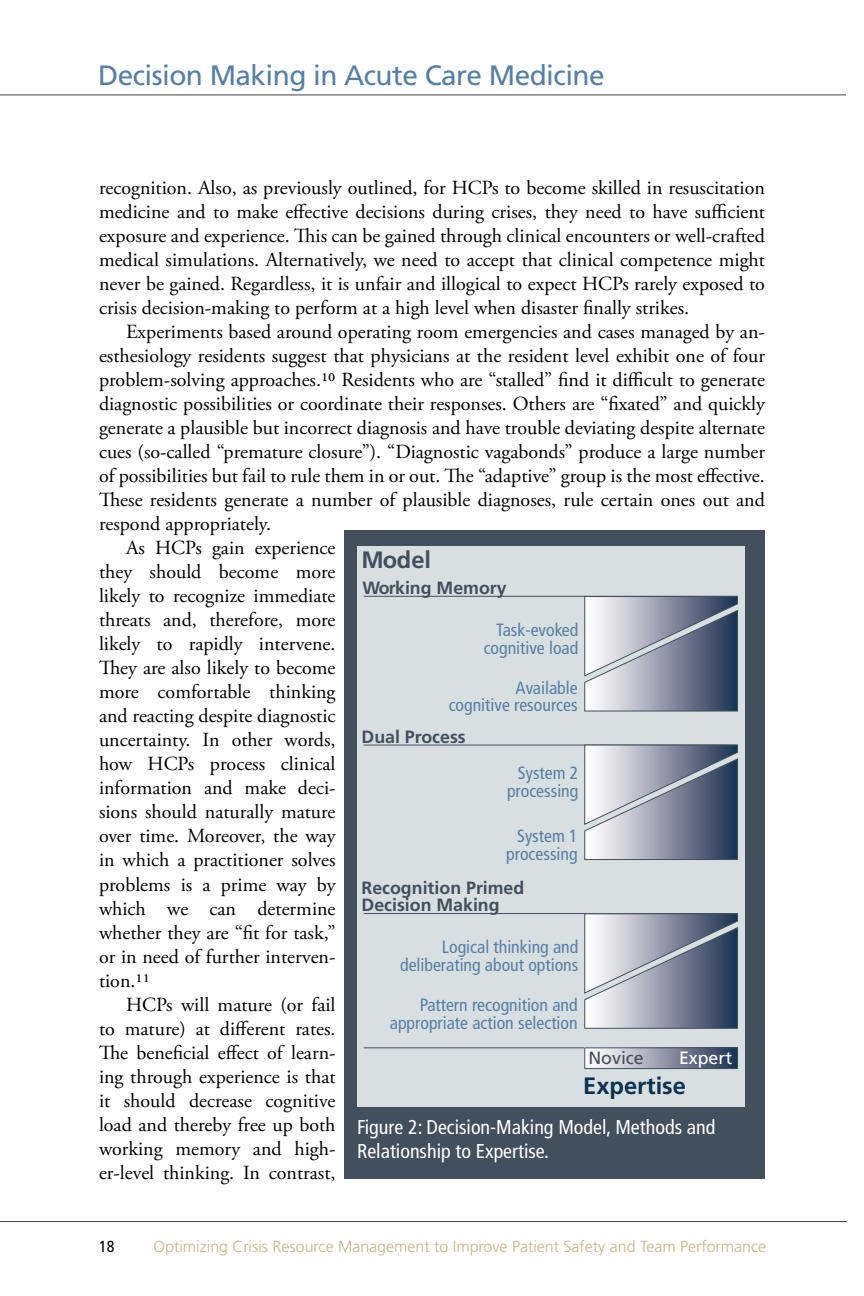
<style>
.page{position:relative;width:864px;height:1296px;background:#fff}
.page>*{position:absolute;margin:0;border:0;box-sizing:border-box;transform-origin:0 0}
.t1{font:28px "Frutiger LT Std";letter-spacing:-.02em;color:#567fa6}
.t2{font:700 23.6px "Frutiger LT Std";color:#0c3251}
.t3{font:700 23.6px "Frutiger LT Std";letter-spacing:-.01em;color:#424f5c}
.t4{font:20px/24px "Adobe Garamond Pro";color:#000;text-align:justify}
.t5{font:condensed 20px/24px "Frutiger LT Std";color:#fff}
.t6{font:condensed 17.8px/17.8px "Frutiger LT Std";color:#567fa6;text-align:right}
.t7{font:700 17.8px/17.8px "Frutiger LT Std";color:#424f5c}
.t8{font:17.8px "Frutiger LT Std";color:#424f5c}
.t9{font:17.8px "Frutiger LT Std";color:#fff}
.t10{font:300 16px "Frutiger LT Std";color:#c8b385}
.t11{font:condensed 16px "Frutiger LT Std";color:#000}
</style>
<div class="page">
<hr style="left:0;top:95px;width:846px;height:1px;background:#414243">
<hr style="left:0;top:1221px;width:847px;height:1px;background:#414243">
<div style="left:345px;top:531px;width:420px;height:648px;background:#424f5c"></div>
<div style="left:357px;top:546px;width:387px;height:561px;background:#d8dfe0"></div>
<hr style="left:364px;top:913px;width:374px;height:1px;background:#424f5c">
<hr style="left:364px;top:1048px;width:374px;height:1px;background:#424f5c">
<hr style="left:364px;top:745px;width:374px;height:1px;background:#424f5c">
<hr style="left:364px;top:596px;width:374px;height:1px;background:#424f5c">
<svg style="left:584px;top:913px;width:154px;height:116px"></svg>
<svg style="left:584px;top:744px;width:154px;height:116px"></svg>
<svg style="left:584px;top:596px;width:154px;height:116px"></svg>
<div style="left:585px;top:1048px;width:153px;height:21px;background:linear-gradient(to right,#fff,#1d2f51)"></div>
<div style="left:584px;top:1047px;width:154px;height:22px;border:1px solid #424f5c"></div>
<h1 class="t1" style="left:98px;top:59px;width:508px">Decision Making in Acute Care Medicine</h1>
<p class="t4" style="left:99px;top:177px;width:668px">recognition. Also, as previously outlined, for HCPs to become skilled in resuscitation medicine and to make effective decisions during crises, they need to have sufficient exposure and experience. This can be gained through clinical encounters or well-crafted medical simulations. Alternatively, we need to accept that clinical competence might never be gained. Regardless, it is unfair and illogical to expect HCPs rarely exposed to crisis decision-making to perform at a high level when disaster finally strikes.</p>
<p class="t4" style="left:126px;top:321px;width:640px">Experiments based around operating room emergencies and cases managed by an-</p>
<p class="t4" style="left:99px;top:345px;width:668px">esthesiology residents suggest that physicians at the resident level exhibit one of four</p>
<p class="t4" style="left:99px;top:369px;width:668px">problem-solving approaches.10 Residents who are “stalled” find it difficult to generate</p>
<p class="t4" style="left:99px;top:393px;width:667px">diagnostic possibilities or coordinate their responses. Others are “fixated” and quickly</p>
<p class="t4" style="left:99px;top:417px;width:668px">generate a plausible but incorrect diagnosis and have trouble deviating despite alternate</p>
<p class="t4" style="left:99px;top:441px;width:667px">cues (so-called “premature closure”). “Diagnostic vagabonds” produce a large number</p>
<p class="t4" style="left:99px;top:465px;width:667px">of possibilities but fail to rule them in or out. The “adaptive” group is the most effective.</p>
<p class="t4" style="left:99px;top:489px;width:667px">These residents generate a number of plausible diagnoses, rule certain ones out and</p>
<p class="t4" style="left:99px;top:513px;width:174px">respond appropriately.</p>
<p class="t4" style="left:126px;top:537px;width:211px">As HCPs gain experience</p>
<p class="t4" style="left:99px;top:561px;width:238px">they should become more</p>
<p class="t4" style="left:99px;top:585px;width:238px">likely to recognize immediate</p>
<p class="t4" style="left:99px;top:609px;width:238px">threats and, therefore, more</p>
<p class="t4" style="left:99px;top:633px;width:238px">likely to rapidly intervene.</p>
<p class="t4" style="left:99px;top:657px;width:238px">They are also likely to become</p>
<p class="t4" style="left:99px;top:681px;width:238px">more comfortable thinking</p>
<p class="t4" style="left:99px;top:705px;width:238px">and reacting despite diagnostic</p>
<p class="t4" style="left:99px;top:729px;width:238px">uncertainty. In other words,</p>
<p class="t4" style="left:99px;top:753px;width:238px">how HCPs process clinical</p>
<p class="t4" style="left:99px;top:777px;width:238px">information and make deci-</p>
<p class="t4" style="left:99px;top:801px;width:238px">sions should naturally mature</p>
<p class="t4" style="left:99px;top:825px;width:238px">over time. Moreover, the way</p>
<p class="t4" style="left:99px;top:849px;width:238px">in which a practitioner solves</p>
<p class="t4" style="left:99px;top:873px;width:238px">problems is a prime way by</p>
<p class="t4" style="left:99px;top:897px;width:238px">which we can determine</p>
<p class="t4" style="left:99px;top:921px;width:238px">whether they are “fit for task,”</p>
<p class="t4" style="left:99px;top:945px;width:238px">or in need of further interven-</p>
<p class="t4" style="left:99px;top:969px;width:52px">tion.11</p>
<p class="t4" style="left:126px;top:993px;width:211px">HCPs will mature (or fail</p>
<p class="t4" style="left:99px;top:1017px;width:238px">to mature) at different rates.</p>
<p class="t4" style="left:99px;top:1041px;width:238px">The beneficial effect of learn-</p>
<p class="t4" style="left:99px;top:1065px;width:238px">ing through experience is that</p>
<p class="t4" style="left:99px;top:1089px;width:238px">it should decrease cognitive</p>
<p class="t4" style="left:99px;top:1113px;width:238px">load and thereby free up both</p>
<p class="t4" style="left:99px;top:1137px;width:238px">working memory and high-</p>
<p class="t4" style="left:99px;top:1161px;width:238px">er-level thinking. In contrast,</p>
<p class="t3" style="left:362px;top:546px;width:71px">Model</p>
<p class="t7" style="left:363px;top:579px;width:146px">Working Memory</p>
<p class="t6" style="left:484px;top:621px;width:96px">Task-evoked cognitive load</p>
<p class="t6" style="left:449px;top:679px;width:130px">Available<br>cognitive resources</p>
<p class="t7" style="left:362px;top:728px;width:106px">Dual Process</p>
<p class="t6" style="left:507px;top:764px;width:73px">System 2 processing</p>
<p class="t6" style="left:506px;top:827px;width:73px">System 1 processing</p>
<p class="t7" style="left:362px;top:879px;width:164px">Recognition Primed<br>Decision Making</p>
<p class="t6" style="left:400px;top:938px;width:180px">Logical thinking and deliberating about options</p>
<p class="t6" style="left:390px;top:996px;width:189px">Pattern recognition and appropriate action selection</p>
<p class="t8" style="left:588px;top:1047px;width:57px">Novice</p>
<p class="t9" style="left:679px;top:1047px;width:55px">Expert</p>
<p class="t2" style="left:583px;top:1072px;width:104px">Expertise</p>
<p class="t5" style="left:357px;top:1115px;width:360px">Figure 2: Decision-Making Model, Methods and<br>Relationship to Expertise.</p>
<p class="t11" style="left:99px;top:1237px;width:17px">18</p>
<p class="t10" style="left:154px;top:1237px;width:614px">Optimizing Crisis Resource Management to Improve Patient Safety and Team Performance</p>
</div>
